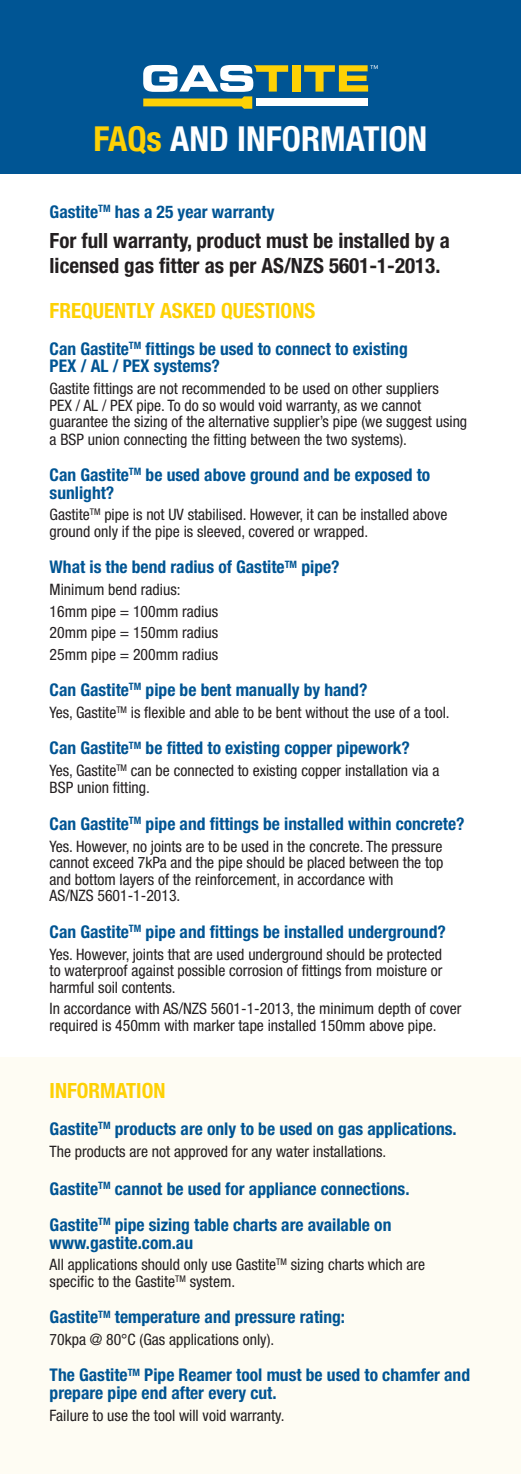
<style>
.page{position:relative;width:521px;height:1474px;background:#fff}
.page>*{position:absolute;margin:0;border:0;box-sizing:border-box;transform-origin:0 0}
.t1{font:700 condensed 34.48px "Helvetica Neue";color:#fff}
.t2{font:700 condensed 21px/25.2px "Helvetica Neue";color:#231f20}
.t3{font:700 condensed 21px "Helvetica Neue";color:#fed105}
.t4{font:700 condensed 17.5px/17.5px "Helvetica Neue";color:#005594}
.t5{font:condensed 15.75px/16.6px "Helvetica Neue";color:#231f20}
.s1{color:#fed105}
</style>
<div class="page">
<div style="left:0;top:1057px;width:521px;height:416px;background:#fefcf3"></div>
<div style="left:0;top:0;width:521px;height:174px;background:#005594"></div>
<div style="left:292px;top:65px;width:8px;height:27px;background:#fed105"></div>
<div style="left:256px;top:98px;width:112px;height:8px;background:#fff"></div>
<svg style="left:143px;top:65px;width:145px;height:44px"></svg>
<svg style="left:304px;top:65px;width:74px;height:27px"></svg>
<p class="t1" style="left:94px;top:118px;width:335px"><span class="s1">FAQs</span> AND INFORMATION</p>
<p class="t4" style="left:50px;top:203px;width:226px">Gastite<sup>TM</sup> has a 25 year warranty</p>
<p class="t2" style="left:50px;top:228px;width:402px">For full warranty, product must be installed by a licensed gas fitter as per AS/NZS 5601-1-2013.</p>
<p class="t3" style="left:50px;top:298px;width:267px">FREQUENTLY ASKED QUESTIONS</p>
<p class="t4" style="left:50px;top:340px;width:360px">Can Gastite<sup>TM</sup> fittings be used to connect to existing<br>PEX / AL / PEX systems?</p>
<p class="t5" style="left:50px;top:380px;width:419px">Gastite fittings are not recommended to be used on other suppliers<br>PEX / AL / PEX pipe. To do so would void warranty, as we cannot guarantee the sizing of the alternative supplier’s pipe (we suggest using a BSP union connecting the fitting between the two systems).</p>
<p class="t4" style="left:50px;top:466px;width:382px">Can Gastite<sup>TM</sup> be used above ground and be exposed to sunlight?</p>
<p class="t5" style="left:50px;top:506px;width:399px">Gastite<sup>TM</sup> pipe is not UV stabilised. However, it can be installed above ground only if the pipe is sleeved, covered or wrapped.</p>
<p class="t4" style="left:50px;top:558px;width:291px">What is the bend radius of Gastite<sup>TM</sup> pipe?</p>
<p class="t5" style="left:50px;top:581px;width:132px">Minimum bend radius:</p>
<p class="t5" style="left:50px;top:602px;width:170px">16mm pipe = 100mm radius</p>
<p class="t5" style="left:50px;top:624px;width:170px">20mm pipe = 150mm radius</p>
<p class="t5" style="left:50px;top:646px;width:170px">25mm pipe = 200mm radius</p>
<p class="t4" style="left:50px;top:681px;width:319px">Can Gastite<sup>TM</sup> pipe be bent manually by hand?</p>
<p class="t5" style="left:50px;top:704px;width:401px">Yes, Gastite<sup>TM</sup> is flexible and able to be bent without the use of a tool.</p>
<p class="t4" style="left:50px;top:739px;width:362px">Can Gastite<sup>TM</sup> be fitted to existing copper pipework?</p>
<p class="t5" style="left:50px;top:761px;width:391px;line-height:17.5px">Yes, Gastite<sup>TM</sup> can be connected to existing copper installation via a<br>BSP union fitting.</p>
<p class="t4" style="left:50px;top:814px;width:416px">Can Gastite<sup>TM</sup> pipe and fittings be installed within concrete?</p>
<p class="t5" style="left:50px;top:837px;width:395px">Yes. However, no joints are to be used in the concrete. The pressure cannot exceed 7kPa and the pipe should be placed between the top and bottom layers of the reinforcement, in accordance with<br>AS/NZS 5601-1-2013.</p>
<p class="t4" style="left:50px;top:922px;width:398px">Can Gastite<sup>TM</sup> pipe and fittings be installed underground?</p>
<p class="t5" style="left:50px;top:945px;width:394px;text-align:justify">Yes. However, joints that are used underground should be protected to waterproof against possible corrosion of fittings from moisture or harmful soil contents.</p>
<p class="t5" style="left:50px;top:1000px;width:413px">In accordance with AS/NZS 5601-1-2013, the minimum depth of cover required is 450mm with marker tape installed 150mm above pipe.</p>
<p class="t3" style="left:50px;top:1078px;width:117px">INFORMATION</p>
<p class="t4" style="left:50px;top:1119px;width:409px">Gastite<sup>TM</sup> products are only to be used on gas applications.</p>
<p class="t5" style="left:50px;top:1142px;width:338px">The products are not approved for any water installations.</p>
<p class="t4" style="left:50px;top:1179px;width:361px">Gastite<sup>TM</sup> cannot be used for appliance connections.</p>
<p class="t4" style="left:50px;top:1215px;width:343px">Gastite<sup>TM</sup> pipe sizing table charts are available on www.gastite.com.au</p>
<p class="t5" style="left:50px;top:1256px;width:377px">All applications should only use Gastite<sup>TM</sup> sizing charts which are specific to the Gastite<sup>TM</sup> system.</p>
<p class="t4" style="left:50px;top:1308px;width:297px">Gastite<sup>TM</sup> temperature and pressure rating:</p>
<p class="t5" style="left:50px;top:1330px;width:226px">70kpa @ 80°C (Gas applications only).</p>
<p class="t4" style="left:50px;top:1366px;width:422px">The Gastite<sup>TM</sup> Pipe Reamer tool must be used to chamfer and prepare pipe end after every cut.</p>
<p class="t5" style="left:50px;top:1406px;width:236px">Failure to use the tool will void warranty.</p>
</div>
